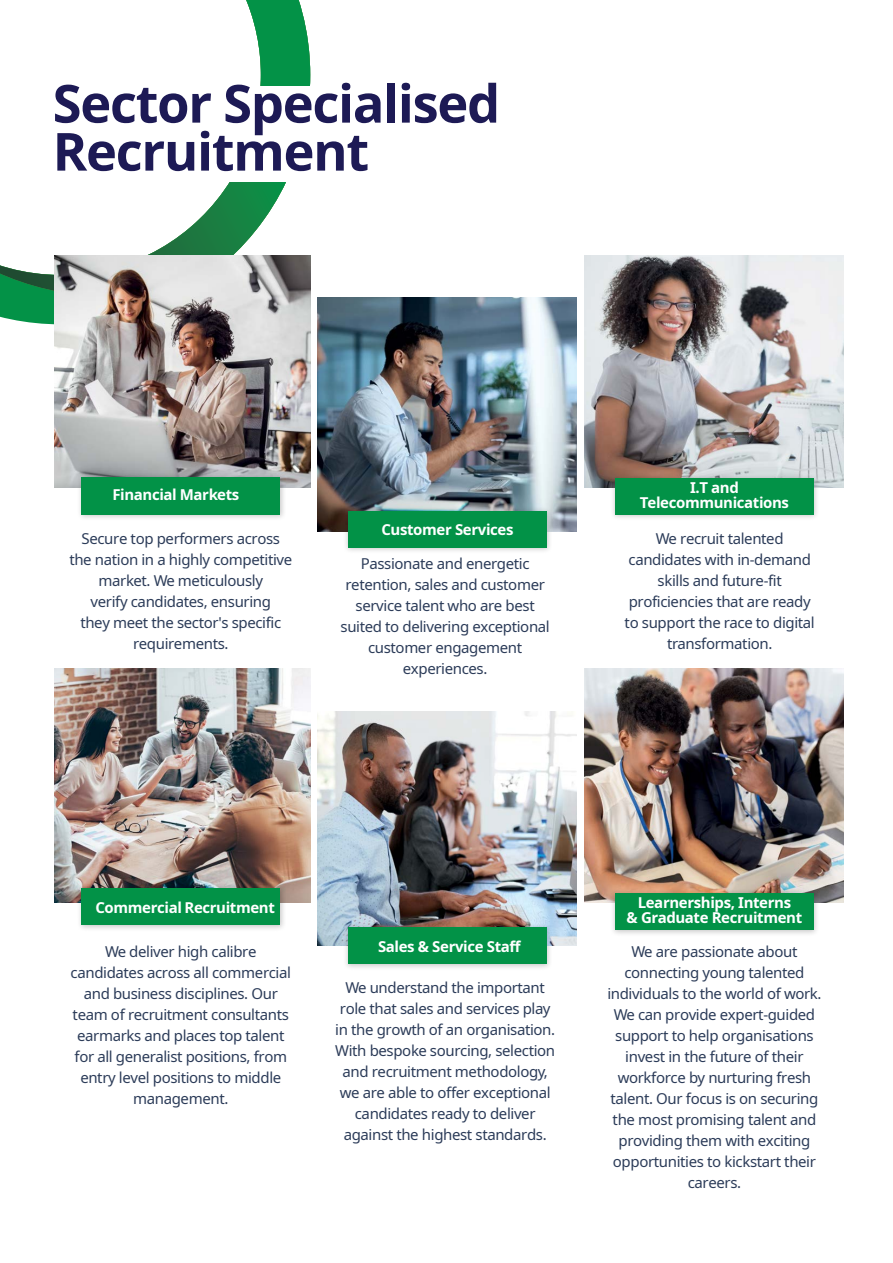
<style>
.page{position:relative;width:893px;height:1263px;background:#fff}
.page>*{position:absolute;margin:0;border:0;box-sizing:border-box;transform-origin:0 0}
.t1{font:700 52.5px/48px "Nokora";letter-spacing:-.025em;color:#1d1a55}
.t2{font:15px/21px "Nokora";letter-spacing:-.025em;color:#2c3c59;text-align:center}
.t3{font:700 15px/15px "Nokora";letter-spacing:-.025em;color:#fff;text-align:center}
</style>
<div class="page">
<svg style="left:0;top:0;width:310px;height:296px"></svg>
<img style="left:585px;top:255px;width:259px;height:232px">
<img style="left:585px;top:669px;width:259px;height:234px">
<img style="left:54px;top:255px;width:256px;height:232px">
<img style="left:54px;top:669px;width:256px;height:234px">
<div style="left:76px;top:472px;width:210px;height:49px;background:#000;opacity:.22"></div>
<div style="left:81px;top:477px;width:199px;height:38px;background:#029247"></div>
<div style="left:76px;top:883px;width:210px;height:49px;background:#000;opacity:.22"></div>
<div style="left:81px;top:888px;width:199px;height:37px;background:#029247"></div>
<div style="left:610px;top:473px;width:210px;height:48px;background:#000;opacity:.22"></div>
<div style="left:615px;top:478px;width:199px;height:37px;background:#029247"></div>
<div style="left:610px;top:888px;width:210px;height:49px;background:#000;opacity:.22"></div>
<div style="left:615px;top:893px;width:199px;height:37px;background:#029247"></div>
<img style="left:318px;top:297px;width:259px;height:234px">
<img style="left:318px;top:712px;width:259px;height:234px">
<div style="left:343px;top:506px;width:210px;height:48px;background:#000;opacity:.22"></div>
<div style="left:348px;top:511px;width:199px;height:37px;background:#029247"></div>
<div style="left:343px;top:922px;width:210px;height:49px;background:#000;opacity:.22"></div>
<div style="left:348px;top:927px;width:199px;height:37px;background:#029247"></div>
<div style="left:161px;top:86px;width:390px;height:96px;background:#fff"></div>
<h1 class="t1" style="left:53px;top:84px;width:449px">Sector Specialised<br>Recruitment</h1>
<p class="t3" style="left:112px;top:488px;width:128px">Financial Markets</p>
<p class="t2" style="left:69px;top:529px;width:224px">Secure top performers across the nation in a highly competitive market. We meticulously<br>verify candidates, ensuring<br>they meet the sector's specific requirements.</p>
<p class="t3" style="left:381px;top:524px;width:134px">Customer Services</p>
<p class="t2" style="left:341px;top:555px;width:211px">Passionate and energetic retention, sales and customer service talent who are best suited to delivering exceptional customer engagement experiences.</p>
<p class="t3" style="left:640px;top:481px;width:151px">I.T and<br>Telecommunications</p>
<p class="t2" style="left:625px;top:529px;width:192px">We recruit talented candidates with in-demand skills and future-fit proficiencies that are ready to support the race to digital transformation.</p>
<p class="t3" style="left:95px;top:901px;width:181px">Commercial Recruitment</p>
<p class="t2" style="left:71px;top:942px;width:222px">We deliver high calibre candidates across all commercial and business disciplines. Our team of recruitment consultants earmarks and places top talent for all generalist positions, from entry level positions to middle management.</p>
<p class="t3" style="left:378px;top:940px;width:144px">Sales &amp; Service Staff</p>
<p class="t2" style="left:335px;top:979px;width:222px">We understand the important role that sales and services play in the growth of an organisation.<br>With bespoke sourcing, selection and recruitment methodology, we are able to offer exceptional candidates ready to deliver against the highest standards.</p>
<p class="t3" style="left:627px;top:896px;width:177px">Learnerships, Interns<br>&amp; Graduate Recruitment</p>
<p class="t2" style="left:607px;top:942px;width:216px">We are passionate about connecting young talented individuals to the world of work.<br>We can provide expert-guided support to help organisations invest in the future of their workforce by nurturing fresh talent. Our focus is on securing the most promising talent and providing them with exciting opportunities to kickstart their careers.</p>
</div>
